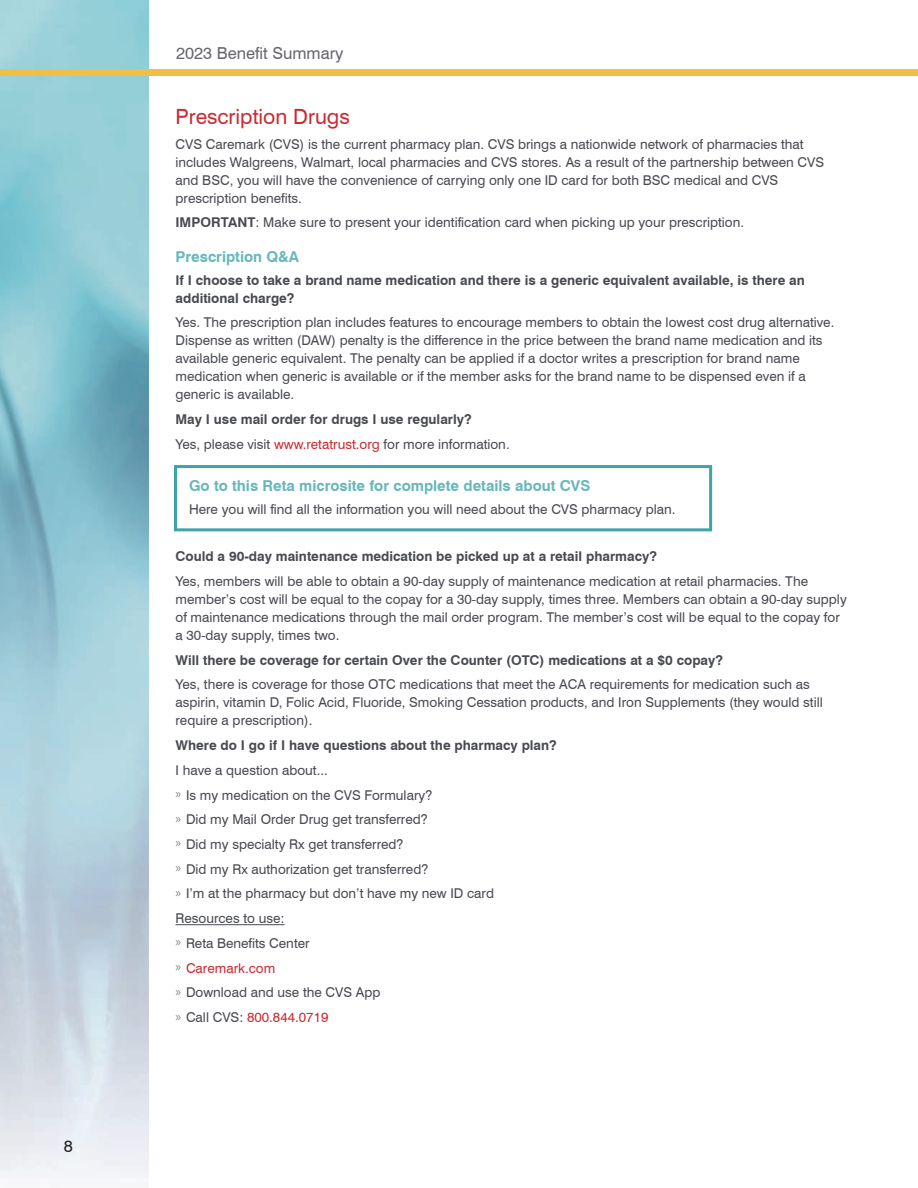
<style>
.page{position:relative;width:918px;height:1188px;background:#fff}
.page>*{position:absolute;margin:0;border:0;box-sizing:border-box;transform-origin:0 0}
.t1{font:21px "Swiss 721 BT";color:#ca2b32}
.t2{font:16.5px "Swiss 721 BT";color:#65676d}
.t3{font:16.5px "Swiss 721 BT";color:#231f20}
.t4{font:700 15px "Swiss 721 BT";color:#66b7bb}
.t5{font:13.5px/18px "Swiss 721 BT";color:#484a51}
.t6{font:700 13.5px/18px "Swiss 721 BT";color:#484a51}
.s1{font-weight:700}
.s2{font-weight:400}
.s3{font-weight:400;color:#ca2b32}
.s4{font-family:"Myriad Pro";color:#84868c}
.s5{color:#ca2b32}
</style>
<div class="page">
<img style="left:0;top:0;width:148px;height:1185px">
<div style="left:0;top:69px;width:918px;height:6px;background:#efbf47"></div>
<hr style="left:176px;top:924px;width:109px;height:1px;background:#484a51">
<div style="left:174px;top:465px;width:538px;height:66px;border:3px solid #3ca4aa"></div>
<p class="t3" style="left:64px;top:1136px;width:11px">8</p>
<p class="t2" style="left:176px;top:43px;width:169px">2023 Benefit Summary</p>
<h1 class="t1" style="left:176px;top:104px;width:176px">Prescription Drugs</h1>
<p class="t5" style="left:176px;top:135px;width:650px">CVS Caremark (CVS) is the current pharmacy plan. CVS brings a nationwide network of pharmacies that includes Walgreens, Walmart, local pharmacies and CVS stores. As a result of the partnership between CVS and BSC, you will have the convenience of carrying only one ID card for both BSC medical and CVS prescription benefits.</p>
<p class="t5" style="left:176px;top:214px;width:570px"><span class="s1">IMPORTANT</span>: Make sure to present your identification card when picking up your prescription.</p>
<p class="t4" style="left:176px;top:248px;width:125px">Prescription Q&amp;A</p>
<p class="t6" style="left:176px;top:271px;width:631px">If I choose to take a brand name medication and there is a generic equivalent available, is there an additional charge?</p>
<p class="t5" style="left:176px;top:313px;width:660px">Yes. The prescription plan includes features to encourage members to obtain the lowest cost drug alternative.<br>Dispense as written (DAW) penalty is the difference in the price between the brand name medication and its available generic equivalent. The penalty can be applied if a doctor writes a prescription for brand name medication when generic is available or if the member asks for the brand name to be dispensed even if a generic is available.</p>
<p class="t6" style="left:176px;top:407px;width:336px;line-height:24.8px">May I use mail order for drugs I use regularly?<br><span class="s2">Yes, please visit</span> <span class="s3">www.retatrust.org</span> <span class="s2">for more information.</span></p>
<p class="t4" style="left:189px;top:477px;width:403px">Go to this Reta microsite for complete details about CVS</p>
<p class="t5" style="left:189px;top:500px;width:488px">Here you will find all the information you will need about the CVS pharmacy plan.</p>
<p class="t6" style="left:176px;top:547px;width:483px">Could a 90-day maintenance medication be picked up at a retail pharmacy?</p>
<p class="t5" style="left:176px;top:572px;width:673px">Yes, members will be able to obtain a 90-day supply of maintenance medication at retail pharmacies. The member’s cost will be equal to the copay for a 30-day supply, times three. Members can obtain a 90-day supply of maintenance medications through the mail order program. The member’s cost will be equal to the copay for a 30-day supply, times two.</p>
<p class="t6" style="left:176px;top:651px;width:549px">Will there be coverage for certain Over the Counter (OTC) medications at a $0 copay?</p>
<p class="t5" style="left:176px;top:675px;width:649px">Yes, there is coverage for those OTC medications that meet the ACA requirements for medication such as aspirin, vitamin D, Folic Acid, Fluoride, Smoking Cessation products, and Iron Supplements (they would still require a prescription).</p>
<p class="t6" style="left:176px;top:736px;width:383px">Where do I go if I have questions about the pharmacy plan?</p>
<p class="t5" style="left:176px;top:757px;width:320px;line-height:24.8px">I have a question about...<br><span class="s4">»</span> Is my medication on the CVS Formulary?<br><span class="s4">»</span> Did my Mail Order Drug get transferred?<br><span class="s4">»</span> Did my specialty Rx get transferred?<br><span class="s4">»</span> Did my Rx authorization get transferred?<br><span class="s4">»</span> I’m at the pharmacy but don’t have my new ID card<br>Resources to use:<br><span class="s4">»</span> Reta Benefits Center<br><span class="s4">»</span> <span class="s5">Caremark.com<br></span><span class="s4">»</span> Download and use the CVS App<br><span class="s4">»</span> Call CVS: <span class="s5">800.844.0719</span></p>
</div>
